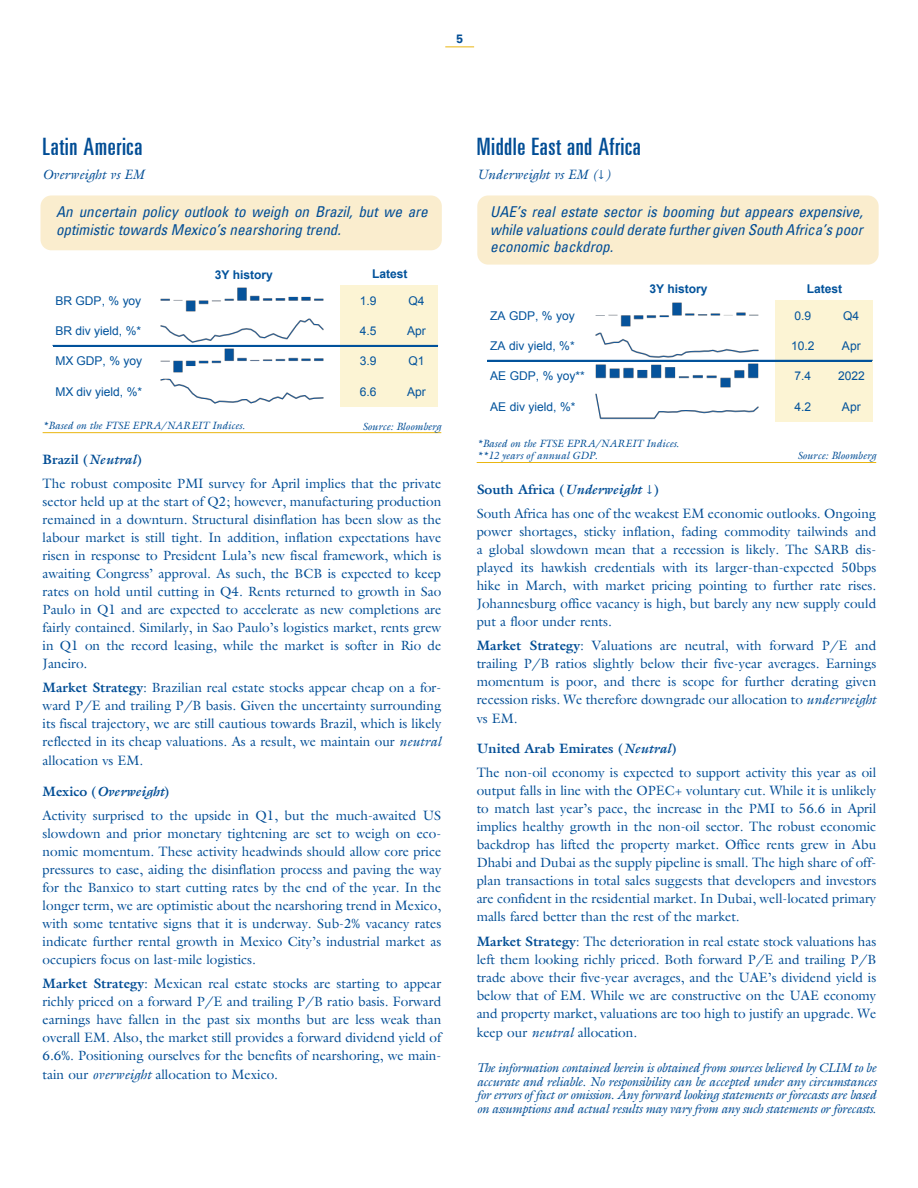
<style>
.page{position:relative;width:918px;height:1188px;background:#fff}
.page>*{position:absolute;margin:0;border:0;box-sizing:border-box;transform-origin:0 0}
.B-head{font:ultra-condensed 24px "Univers";letter-spacing:.025em;color:#014d95}
.Callout{font:italic condensed 15px/17.2px "Univers";color:#014d95}
.Body{font:13.5px/18px "Galliard";color:#014d95;text-align:justify}
.Body-2{font:700 13.5px "Galliard";color:#014d95}
.Body-3{font:italic 13.5px "Galliard";color:#014d95}
.Body-4{font:italic 700 13.5px "Galliard";color:#014d95}
.Body-5{font:italic 12.75px/13.5px "Galliard";letter-spacing:-.03em;color:#014d95;text-align:justify}
.t1{font:12px "Arial";color:#01529b}
.t2{font:700 12px "Arial";color:#01529b}
.t3{font:700 12px "Univers";color:#014d95}
.Notes{font:italic 10.5px/12.6px "Galliard";color:#014d95}
.SOURCE__flush_right{font:italic 10.5px "Galliard";color:#014d95}
.s1{font-style:italic}
.s2{font-weight:700}
.s3{font-style:normal}
</style>
<div class="page">
<div style="left:477px;top:195px;width:402px;height:70px;background:#faedce;border-radius:11px"></div>
<div style="left:41px;top:195px;width:401px;height:55px;background:#faedce;border-radius:11px"></div>
<svg style="left:445px;top:46px;width:29px;height:1px"></svg>
<hr style="left:43px;top:432px;width:398px;height:1px;background:#eab610">
<hr style="left:477px;top:462px;width:399px;height:1px;background:#eab610">
<div style="left:775px;top:300px;width:97px;height:31px;background:#fcf4d4"></div>
<img style="left:595px;top:302px;width:164px;height:25px">
<div style="left:775px;top:330px;width:97px;height:31px;background:#fcf4d4"></div>
<svg style="left:595px;top:363px;width:164px;height:25px"></svg>
<div style="left:775px;top:361px;width:97px;height:31px;background:#fcf4d4"></div>
<div style="left:775px;top:391px;width:97px;height:31px;background:#fcf4d4"></div>
<hr style="left:488px;top:360px;width:384px;height:2px;background:#01529b">
<div style="left:341px;top:285px;width:97px;height:31px;background:#fcf4d4"></div>
<img style="left:160px;top:287px;width:164px;height:25px">
<div style="left:341px;top:316px;width:97px;height:30px;background:#fcf4d4"></div>
<div style="left:341px;top:346px;width:97px;height:31px;background:#fcf4d4"></div>
<div style="left:341px;top:376px;width:97px;height:31px;background:#fcf4d4"></div>
<hr style="left:53px;top:345px;width:385px;height:2px;background:#01529b">
<p class="t3" style="left:456px;top:32px;width:8px">5</p>
<p class="B-head" style="left:43px;top:135px;width:101px">Latin America</p>
<p class="Body-3" style="left:43px;top:168px;width:103px">Overweight vs EM</p>
<p class="Callout" style="left:56px;top:203px;width:373px">An uncertain policy outlook to weigh on Brazil, but we are optimistic towards Mexico’s nearshoring trend.</p>
<p class="t2" style="left:215px;top:266px;width:60px">3Y history</p>
<p class="t2" style="left:372px;top:266px;width:37px">Latest</p>
<p class="t1" style="left:55px;top:293px;width:87px">BR GDP, % yoy</p>
<p class="t1" style="left:360px;top:293px;width:18px">1.9</p>
<p class="t1" style="left:409px;top:293px;width:18px">Q4</p>
<p class="t1" style="left:55px;top:323px;width:87px">BR div yield, %*</p>
<p class="t1" style="left:360px;top:323px;width:18px">4.5</p>
<p class="t1" style="left:407px;top:323px;width:20px">Apr</p>
<p class="t1" style="left:55px;top:353px;width:88px">MX GDP, % yoy</p>
<p class="t1" style="left:360px;top:353px;width:18px">3.9</p>
<p class="t1" style="left:409px;top:353px;width:18px">Q1</p>
<p class="t1" style="left:55px;top:384px;width:88px">MX div yield, %*</p>
<p class="t1" style="left:360px;top:384px;width:18px">6.6</p>
<p class="t1" style="left:407px;top:384px;width:20px">Apr</p>
<p class="Notes" style="left:43px;top:421px;width:204px">*Based on the FTSE EPRA/NAREIT Indices.</p>
<p class="SOURCE__flush_right" style="left:362px;top:422px;width:80px">Source: Bloomberg</p>
<p class="Body-2" style="left:43px;top:453px;width:101px">Brazil (<span class="s1">Neutral</span>)</p>
<p class="Body" style="left:43px;top:475px;width:400px">The robust composite PMI survey for April implies that the private sector held up at the start of Q2; however, manufacturing production remained in a downturn. Structural disinflation has been slow as the labour market is still tight. In addition, inflation expectations have risen in response to President Lula’s new fiscal framework, which is awaiting Congress’ approval. As such, the BCB is expected to keep rates on hold until cutting in Q4. Rents returned to growth in Sao Paulo in Q1 and are expected to accelerate as new completions are fairly contained. Similarly, in Sao Paulo’s logistics market, rents grew in Q1 on the record leasing, while the market is softer in Rio de Janeiro.</p>
<p class="Body" style="left:43px;top:679px;width:400px"><span class="s2">Market Strategy</span>: Brazilian real estate stocks appear cheap on a for&shy;ward P/E and trailing P/B basis. Given the uncertainty surrounding its fiscal trajectory, we are still cautious towards Brazil, which is likely reflected in its cheap valuations. As a result, we maintain our <span class="s1">neutral</span></p>
<p class="Body" style="left:43px;top:753px;width:102px">allocation vs EM.</p>
<p class="Body-4" style="left:43px;top:785px;width:128px"><span class="s3">Mexico (</span>Overweight<span class="s3">)</span></p>
<p class="Body" style="left:43px;top:807px;width:400px">Activity surprised to the upside in Q1, but the much-awaited US slowdown and prior monetary tightening are set to weigh on eco&shy;nomic momentum. These activity headwinds should allow core price pressures to ease, aiding the disinflation process and paving the way for the Banxico to start cutting rates by the end of the year. In the longer term, we are optimistic about the nearshoring trend in Mexico, with some tentative signs that it is underway. Sub-2% vacancy rates indicate further rental growth in Mexico City’s industrial market as occupiers focus on last-mile logistics.</p>
<p class="Body" style="left:43px;top:975px;width:400px"><span class="s2">Market Strategy</span>: Mexican real estate stocks are starting to appear richly priced on a forward P/E and trailing P/B ratio basis. Forward earnings have fallen in the past six months but are less weak than overall EM. Also, the market still provides a forward dividend yield of 6.6%. Positioning ourselves for the benefits of nearshoring, we main-</p>
<p class="Body" style="left:43px;top:1067px;width:237px">tain our <span class="s1">overweight</span> allocation to Mexico.</p>
<p class="B-head" style="left:477px;top:135px;width:166px">Middle East and Africa</p>
<p class="Body-3" style="left:477px;top:168px;width:136px">Underweight vs EM (↓)</p>
<p class="Callout" style="left:490px;top:203px;width:374px;text-align:justify">UAE’s real estate sector is booming but appears expensive, while valuations could derate further given South Africa’s poor economic backdrop.</p>
<p class="t2" style="left:649px;top:281px;width:60px">3Y history</p>
<p class="t2" style="left:807px;top:281px;width:37px">Latest</p>
<p class="t1" style="left:490px;top:307px;width:86px">ZA GDP, % yoy</p>
<p class="t1" style="left:794px;top:307px;width:18px">0.9</p>
<p class="t1" style="left:843px;top:307px;width:18px">Q4</p>
<p class="t1" style="left:490px;top:338px;width:86px">ZA div yield, %*</p>
<p class="t1" style="left:791px;top:338px;width:25px">10.2</p>
<p class="t1" style="left:842px;top:338px;width:20px">Apr</p>
<p class="t1" style="left:490px;top:368px;width:96px">AE GDP, % yoy**</p>
<p class="t1" style="left:794px;top:368px;width:18px">7.4</p>
<p class="t1" style="left:838px;top:368px;width:28px">2022</p>
<p class="t1" style="left:490px;top:399px;width:87px">AE div yield, %*</p>
<p class="t1" style="left:794px;top:399px;width:18px">4.2</p>
<p class="t1" style="left:842px;top:399px;width:20px">Apr</p>
<p class="Notes" style="left:477px;top:438px;width:204px">*Based on the FTSE EPRA/NAREIT Indices. **12 years of annual GDP.</p>
<p class="SOURCE__flush_right" style="left:797px;top:451px;width:80px">Source: Bloomberg</p>
<p class="Body-2" style="left:477px;top:483px;width:184px">South Africa (<span class="s1">Underweight</span> ↓)</p>
<p class="Body" style="left:477px;top:505px;width:401px">South Africa has one of the weakest EM economic outlooks. Ongoing power shortages, sticky inflation, fading commodity tailwinds and a global slowdown mean that a recession is likely. The SARB dis&shy;played its hawkish credentials with its larger-than-expected 50bps hike in March, with market pricing pointing to further rate rises.<br>Johannesburg office vacancy is high, but barely any new supply could put a floor under rents.</p>
<p class="Body" style="left:477px;top:637px;width:401px"><span class="s2">Market Strategy</span>: Valuations are neutral, with forward P/E and trailing P/B ratios slightly below their five-year averages. Earnings momentum is poor, and there is scope for further derating given recession risks. We therefore downgrade our allocation to <span class="s1">underweight</span></p>
<p class="Body" style="left:477px;top:711px;width:42px">vs EM.</p>
<p class="Body-2" style="left:477px;top:743px;width:201px">United Arab Emirates (<span class="s1">Neutral</span>)</p>
<p class="Body" style="left:477px;top:765px;width:401px">The non-oil economy is expected to support activity this year as oil output falls in line with the OPEC+ voluntary cut. While it is unlikely to match last year’s pace, the increase in the PMI to 56.6 in April implies healthy growth in the non-oil sector. The robust economic backdrop has lifted the property market. Office rents grew in Abu Dhabi and Dubai as the supply pipeline is small. The high share of off&shy;plan transactions in total sales suggests that developers and investors are confident in the residential market. In Dubai, well-located primary malls fared better than the rest of the market.</p>
<p class="Body" style="left:477px;top:933px;width:401px"><span class="s2">Market Strategy</span>: The deterioration in real estate stock valuations has left them looking richly priced. Both forward P/E and trailing P/B trade above their five-year averages, and the UAE’s dividend yield is below that of EM. While we are constructive on the UAE economy and property market, valuations are too high to justify an upgrade. We</p>
<p class="Body" style="left:477px;top:1025px;width:162px">keep our <span class="s1">neutral</span> allocation.</p>
<p class="Body-5" style="left:477px;top:1062px;width:401px">The information contained herein is obtained from sources believed by CLIM to be accurate and reliable. No responsibility can be accepted under any circumstances for errors of fact or omission. Any forward looking statements or forecasts are based on assumptions and actual results may vary from any such statements or forecasts.</p>
</div>
